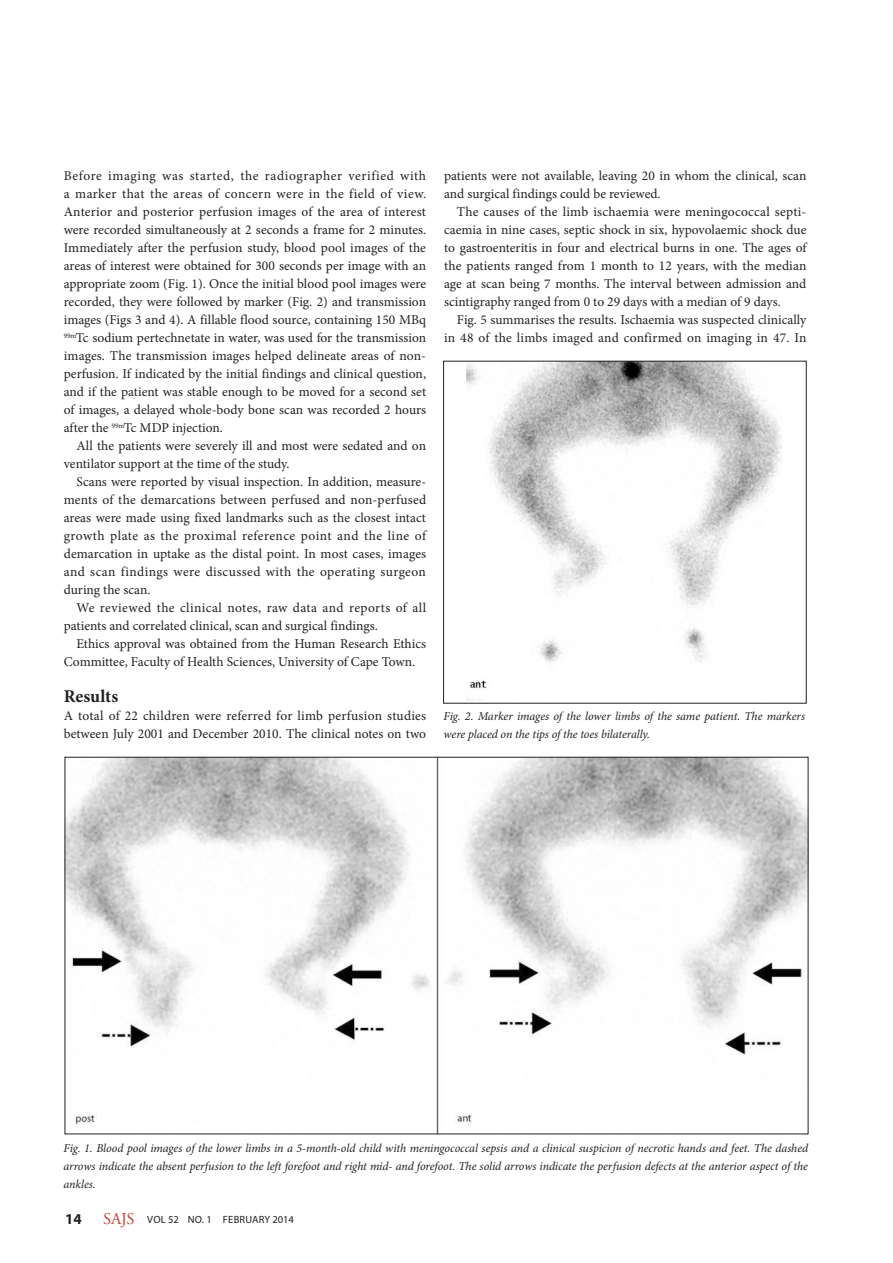
<style>
.page{position:relative;width:893px;height:1263px;background:#fff}
.page>*{position:absolute;margin:0;border:0;box-sizing:border-box;transform-origin:0 0}
.B_HEAD{font:700 18px "Minion Pro";color:#231f20}
.t1{font:16.5px "Adobe Garamond Pro";color:#cb3e33}
.t2{font:700 15px "Myriad Pro";color:#231f20}
.BODY_TEXT{font:13.5px/18px "Minion Pro";color:#231f20}
.BODY_TEXT_NO_INDENT{font:13.5px/18px "Minion Pro";color:#231f20}
.CAPTIONS{font:italic 12px/18px "Minion Pro";letter-spacing:-.005em;color:#231f20;text-align:justify}
.t3{font:10.5px "Myriad Pro";letter-spacing:.02em;color:#231f20}
</style>
<div class="page">
<img style="left:67px;top:759px;width:739px;height:373px">
<img style="left:467px;top:363px;width:314px;height:338px">
<div style="left:443px;top:361px;width:363px;height:342px;border:1px solid #231f20"></div>
<p class="BODY_TEXT_NO_INDENT" style="left:64px;top:167px;width:364px;text-align:justify">Before imaging was started, the radiographer verified with a marker that the areas of concern were in the field of view.<br>Anterior and posterior perfusion images of the area of interest were recorded simultaneously at 2 seconds a frame for 2 minutes.<br>Immediately after the perfusion study, blood pool images of the areas of interest were obtained for 300 seconds per image with an appropriate zoom (Fig. 1). Once the initial blood pool images were recorded, they were followed by marker (Fig. 2) and transmission images (Figs 3 and 4). A fillable flood source, containing 150 MBq <sup>99m</sup>Tc sodium pertechnetate in water, was used for the transmission images. The transmission images helped delineate areas of non&shy;perfusion. If indicated by the initial findings and clinical question, and if the patient was stable enough to be moved for a second set of images, a delayed whole-body bone scan was recorded 2 hours after the <sup>99m</sup>Tc MDP injection.</p>
<p class="BODY_TEXT" style="left:64px;top:437px;width:364px;text-indent:13px">All the patients were severely ill and most were sedated and on ventilator support at the time of the study.</p>
<p class="BODY_TEXT" style="left:64px;top:473px;width:364px;text-align:justify;text-indent:13px">Scans were reported by visual inspection. In addition, measure&shy;ments of the demarcations between perfused and non-perfused areas were made using fixed landmarks such as the closest intact growth plate as the proximal reference point and the line of demarcation in uptake as the distal point. In most cases, images and scan findings were discussed with the operating surgeon during the scan.</p>
<p class="BODY_TEXT" style="left:64px;top:599px;width:364px;text-indent:13px">We reviewed the clinical notes, raw data and reports of all patients and correlated clinical, scan and surgical findings.</p>
<p class="BODY_TEXT" style="left:64px;top:635px;width:364px;text-indent:13px">Ethics approval was obtained from the Human Research Ethics<br>Committee, Faculty of Health Sciences, University of Cape Town.</p>
<h2 class="B_HEAD" style="left:64px;top:684px;width:56px">Results</h2>
<p class="BODY_TEXT_NO_INDENT" style="left:64px;top:707px;width:364px">A total of 22 children were referred for limb perfusion studies between July 2001 and December 2010. The clinical notes on two</p>
<p class="BODY_TEXT_NO_INDENT" style="left:444px;top:167px;width:364px">patients were not available, leaving 20 in whom the clinical, scan and surgical findings could be reviewed.</p>
<p class="BODY_TEXT" style="left:444px;top:203px;width:364px;text-align:justify;text-indent:13px">The causes of the limb ischaemia were meningococcal septi&shy;caemia in nine cases, septic shock in six, hypovolaemic shock due to gastroenteritis in four and electrical burns in one. The ages of the patients ranged from 1 month to 12 years, with the median age at scan being 7 months. The interval between admission and scintigraphy ranged from 0 to 29 days with a median of 9 days.</p>
<p class="BODY_TEXT" style="left:444px;top:311px;width:364px;text-align:right">Fig. 5 summarises the results. Ischaemia was suspected clinically in 48 of the limbs imaged and confirmed on imaging in 47. In</p>
<p class="CAPTIONS" style="left:444px;top:707px;width:363px">Fig. 2. Marker images of the lower limbs of the same patient. The markers were placed on the tips of the toes bilaterally.</p>
<p class="CAPTIONS" style="left:64px;top:1139px;width:746px">Fig. 1. Blood pool images of the lower limbs in a 5-month-old child with meningococcal sepsis and a clinical suspicion of necrotic hands and feet. The dashed arrows indicate the absent perfusion to the left forefoot and right mid- and forefoot. The solid arrows indicate the perfusion defects at the anterior aspect of the ankles.</p>
<p class="t2" style="left:65px;top:1211px;width:18px">14</p>
<p class="t1" style="left:103px;top:1209px;width:33px">SAJS</p>
<p class="t3" style="left:147px;top:1213px;width:148px">VOL 52 NO. 1 FEBRUARY 2014</p>
</div>
